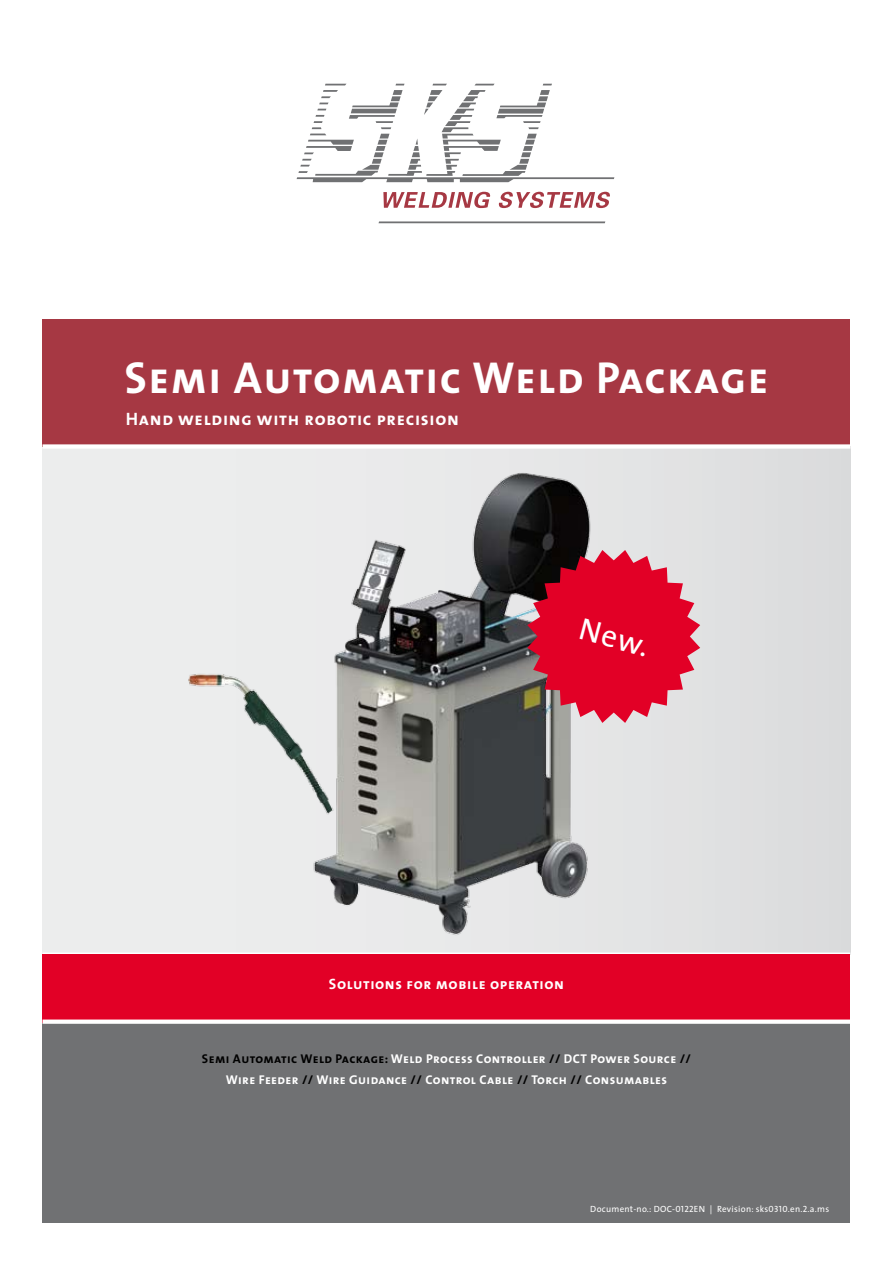
<style>
.page{position:relative;width:893px;height:1263px;background:#fff}
.page>*{position:absolute;margin:0;border:0;box-sizing:border-box;transform-origin:0 0}
.t1{font:45px "The Sans Bold Caps";letter-spacing:.03em;color:#fff}
.t2{font:31.2px "The Sans";color:#fff}
.t3{font:18px "The Sans Bold Caps";letter-spacing:.04em;color:#fff}
.t4{font:15px "The Sans Bold Caps";letter-spacing:.04em;color:#fff}
.t5{font:12.75px/21.3px "The Sans Bold Caps";letter-spacing:.03em;color:#fff;text-align:center}
.t6{font:9px "The Sans";letter-spacing:.03em;color:#fff}
.s1{color:#000}
.s2{font-family:"The Sans Caps"}
</style>
<div class="page">
<div style="left:43px;top:989px;width:807px;height:233px;background:#707173"></div>
<div style="left:43px;top:446px;width:807px;height:509px;background:linear-gradient(to bottom,#e4e5e6,#e4e5e6)"></div>
<img style="left:171px;top:449px;width:544px;height:503px">
<div style="left:43px;top:319px;width:807px;height:127px;background:#a63843"></div>
<div style="left:43px;top:444px;width:807px;height:5px;background:#fff"></div>
<svg style="left:297px;top:84px;width:317px;height:98px"></svg>
<svg style="left:383px;top:192px;width:108px;height:16px"></svg>
<svg style="left:498px;top:192px;width:112px;height:16px"></svg>
<svg style="left:378px;top:221px;width:227px;height:2px"></svg>
<svg style="left:43px;top:952px;width:807px;height:3px"></svg>
<div style="left:43px;top:955px;width:807px;height:68px;background:#e20026"></div>
<div style="left:43px;top:1019px;width:807px;height:5px;background:#fff"></div>
<svg style="left:527px;top:550px;width:173px;height:173px;background:#cd314a"></svg>
<h1 class="t1" style="left:124px;top:340px;width:645px">Semi Automatic Weld Package</h1>
<h3 class="t3" style="left:126px;top:404px;width:335px">Hand welding with robotic precision</h3>
<h2 class="t2" style="left:587px;top:603px;width:72px;rotate:15deg">New.</h2>
<p class="t4" style="left:329px;top:971px;width:237px">Solutions for mobile operation</p>
<p class="t5" style="left:202px;top:1048px;width:490px"><span class="s1">Semi Automatic Weld Package:</span> Weld Process Controller <span class="s1">//</span> DCT Power Source <span class="s1">//<br></span>Wire Feeder <span class="s1">//</span> Wire Guidance <span class="s1">//</span> Control Cable <span class="s1">//</span> Torch <span class="s1">//</span> Consumables</p>
<p class="t6" style="left:590px;top:1201px;width:240px">Document-no.: DOC-<span class="s2">0122EN</span> | Revision: sks<span class="s2">0310</span>.en.<span class="s2">2</span>.a.ms</p>
</div>
